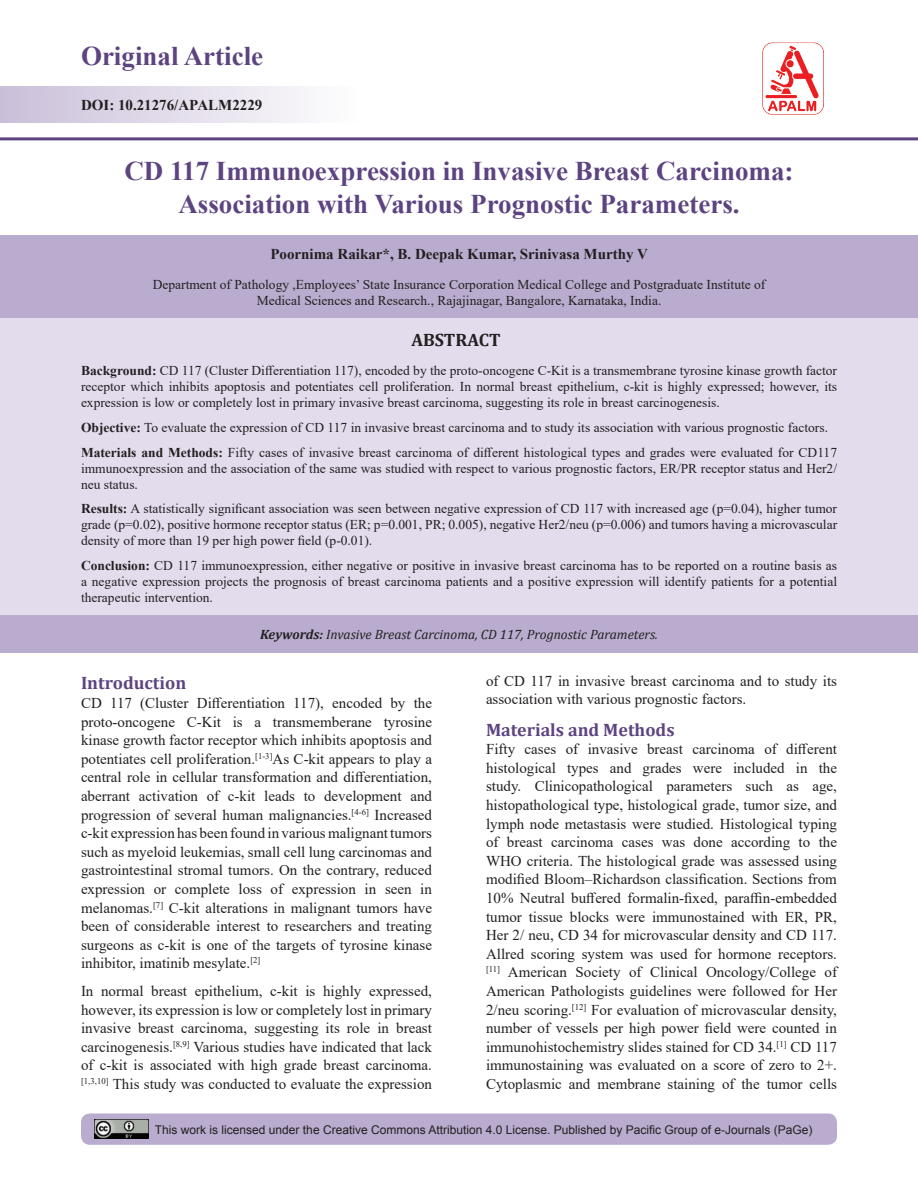
<style>
.page{position:relative;width:918px;height:1188px;background:#fff}
.page>*{position:absolute;margin:0;border:0;box-sizing:border-box;transform-origin:0 0}
.Chap_head{font:700 27px/32.4px "Times New Roman";color:#5d4481;text-align:center}
.Subhead{font:700 18px "Cambria";color:#5d4481}
.Abstract_head{font:700 18px "Cambria";color:#231f20}
.BodyText{font:15px/18.6px "Times New Roman";color:#231f20;text-align:justify}
.Author_head{font:700 15px "Times New Roman";color:#231f20}
.DOI_No{font:700 15px "Times New Roman";color:#231f20}
.Abstract_Text{font:13.5px/15.9px "Times New Roman";color:#231f20;text-align:justify}
.Address{font:13.5px/16.2px "Times New Roman";color:#231f20;text-align:center}
.Key_Words{font:italic 13.5px "Cambria";color:#231f20}
.t1{font:12px "Arial";color:#231f20}
.s1{font-weight:700}
</style>
<div class="page">
<div style="left:81px;top:1113px;width:756px;height:32px;background:#baacce;border-radius:9px"></div>
<div style="left:0;top:86px;width:357px;height:37px;background:linear-gradient(to right,#cabfd9,#fefefe)"></div>
<hr style="left:0;top:137px;width:918px;height:3px;background:#5d4481">
<img style="left:94px;top:1120px;width:54px;height:19px">
<img style="left:762px;top:42px;width:62px;height:73px">
<div style="left:0;top:235px;width:918px;height:83px;background:#baacce"></div>
<div style="left:0;top:318px;width:918px;height:297px;background:#e3dced"></div>
<div style="left:0;top:615px;width:918px;height:38px;background:#baacce"></div>
<h1 class="Chap_head" style="left:81px;top:39px;width:184px">Original Article</h1>
<p class="DOI_No" style="left:81px;top:94px;width:183px">DOI: 10.21276/APALM2229</p>
<p class="Chap_head" style="left:124px;top:154px;width:671px">CD 117 Immunoexpression in Invasive Breast Carcinoma:<br>Association with Various Prognostic Parameters.</p>
<p class="Author_head" style="left:270px;top:243px;width:379px">Poornima Raikar*, B. Deepak Kumar, Srinivasa Murthy V</p>
<p class="Address" style="left:153px;top:275px;width:614px">Department of Pathology ,Employees’ State Insurance Corporation Medical College and Postgraduate Institute of<br>Medical Sciences and Research., Rajajinagar, Bangalore, Karnataka, India.</p>
<p class="Abstract_head" style="left:411px;top:327px;width:91px">ABSTRACT</p>
<p class="Abstract_Text" style="left:81px;top:362px;width:758px"><span class="s1">Background:</span> CD 117 (Cluster Differentiation 117), encoded by the proto-oncogene C-Kit is a transmembrane tyrosine kinase growth factor receptor which inhibits apoptosis and potentiates cell proliferation. In normal breast epithelium, c-kit is highly expressed; however, its expression is low or completely lost in primary invasive breast carcinoma, suggesting its role in breast carcinogenesis.</p>
<p class="Abstract_Text" style="left:81px;top:419px;width:749px"><span class="s1">Objective:</span> To evaluate the expression of CD 117 in invasive breast carcinoma and to study its association with various prognostic factors.</p>
<p class="Abstract_Text" style="left:81px;top:444px;width:758px"><span class="s1">Materials and Methods:</span> Fifty cases of invasive breast carcinoma of different histological types and grades were evaluated for CD117 immunoexpression and the association of the same was studied with respect to various prognostic factors, ER/PR receptor status and Her2/ neu status.</p>
<p class="Abstract_Text" style="left:81px;top:501px;width:758px"><span class="s1">Results:</span> A statistically significant association was seen between negative expression of CD 117 with increased age (p=0.04), higher tumor grade (p=0.02), positive hormone receptor status (ER; p=0.001, PR; 0.005), negative Her2/neu (p=0.006) and tumors having a microvascular density of more than 19 per high power field (p-0.01).</p>
<p class="Abstract_Text" style="left:81px;top:557px;width:758px"><span class="s1">Conclusion:</span> CD 117 immunoexpression, either negative or positive in invasive breast carcinoma has to be reported on a routine basis as a negative expression projects the prognosis of breast carcinoma patients and a positive expression will identify patients for a potential therapeutic intervention.</p>
<p class="Key_Words" style="left:260px;top:625px;width:399px"><span class="s1">Keywords:</span> Invasive Breast Carcinoma, CD 117, Prognostic Parameters.</p>
<p class="Subhead" style="left:81px;top:671px;width:107px">Introduction</p>
<p class="BodyText" style="left:81px;top:693px;width:353px">CD 117 (Cluster Differentiation 117), encoded by the proto-oncogene C-Kit is a transmemberane tyrosine kinase growth factor receptor which inhibits apoptosis and potentiates cell proliferation.<sup>[1-3]</sup>As C-kit appears to play a central role in cellular transformation and differentiation, aberrant activation of c-kit leads to development and progression of several human malignancies.<sup>[4-6]</sup> Increased c-kit expression has been found in various malignant tumors such as myeloid leukemias, small cell lung carcinomas and gastrointestinal stromal tumors. On the contrary, reduced expression or complete loss of expression in seen in melanomas.<sup>[7]</sup> C-kit alterations in malignant tumors have been of considerable interest to researchers and treating surgeons as c-kit is one of the targets of tyrosine kinase inhibitor, imatinib mesylate.<sup>[2]</sup></p>
<p class="BodyText" style="left:81px;top:981px;width:353px">In normal breast epithelium, c-kit is highly expressed, however, its expression is low or completely lost in primary invasive breast carcinoma, suggesting its role in breast carcinogenesis.<sup>[8,9]</sup> Various studies have indicated that lack of c-kit is associated with high grade breast carcinoma. <sup>[1,3,10]</sup> This study was conducted to evaluate the expression</p>
<p class="BodyText" style="left:486px;top:671px;width:353px">of CD 117 in invasive breast carcinoma and to study its association with various prognostic factors.</p>
<p class="Subhead" style="left:486px;top:717px;width:190px">Materials and Methods</p>
<p class="BodyText" style="left:486px;top:739px;width:353px">Fifty cases of invasive breast carcinoma of different histological types and grades were included in the study. Clinicopathological parameters such as age, histopathological type, histological grade, tumor size, and lymph node metastasis were studied. Histological typing of breast carcinoma cases was done according to the WHO criteria. The histological grade was assessed using modified Bloom–Richardson classification. Sections from 10% Neutral buffered formalin-fixed, paraffin-embedded tumor tissue blocks were immunostained with ER, PR, Her 2/ neu, CD 34 for microvascular density and CD 117.<br>Allred scoring system was used for hormone receptors. <sup>[11]</sup> American Society of Clinical Oncology/College of American Pathologists guidelines were followed for Her 2/neu scoring.<sup>[12]</sup> For evaluation of microvascular density, number of vessels per high power field were counted in immunohistochemistry slides stained for CD 34.<sup>[1]</sup> CD 117 immunostaining was evaluated on a score of zero to 2+.<br>Cytoplasmic and membrane staining of the tumor cells</p>
<p class="t1" style="left:155px;top:1121px;width:659px">This work is licensed under the Creative Commons Attribution 4.0 License. Published by Pacific Group of e-Journals (PaGe)</p>
</div>
